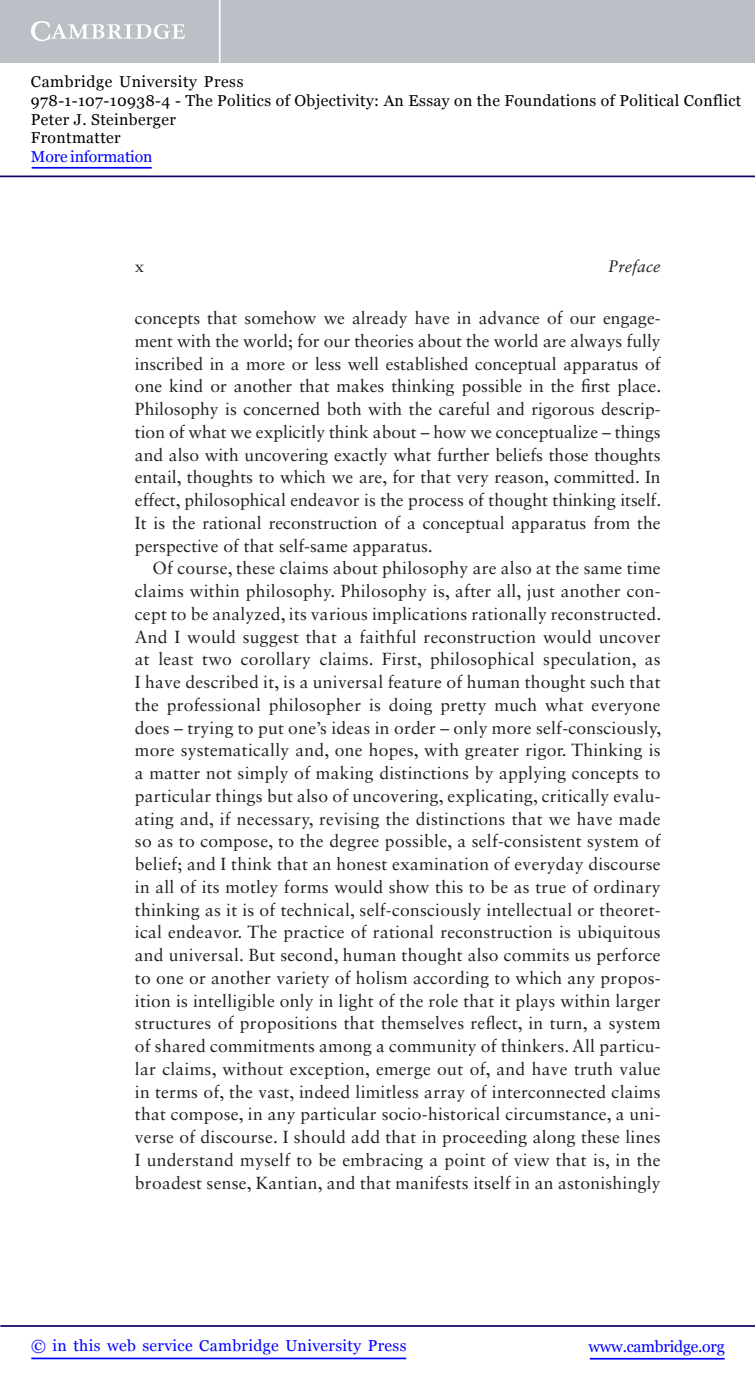
<style>
.page{position:relative;width:755px;height:1385px;background:#fff}
.page>*{position:absolute;margin:0;border:0;box-sizing:border-box;transform-origin:0 0}
.t1{font:17.5px/22.8px "Sabon LT Std";letter-spacing:.005em;color:#231f20;text-align:justify}
.t2{font:italic 16.62px "Sabon LT Std";color:#231f20}
.t3{font:16.62px "Sabon LT Std";color:#231f20}
.t4{font:15.75px/18.6px "Georgia";letter-spacing:.025em;color:#000}
.t5{font:15.75px "Georgia";letter-spacing:.025em;color:#00f}
.t6{font:15.75px "Georgia";letter-spacing:-.015em;color:#00f}
.t7{font:15.75px "Georgia";letter-spacing:-.01em;color:#00f}
</style>
<div class="page">
<hr style="left:589px;top:1358px;width:135px;height:1px;background:#00f">
<hr style="left:0;top:1325px;width:754px;height:2px;background:#150666">
<hr style="left:31px;top:1357px;width:375px;height:2px;background:#00f">
<div style="left:0;top:0;width:754px;height:63px;background:#bac0c6"></div>
<svg style="left:31px;top:21px;width:154px;height:20px"></svg>
<hr style="left:219px;top:0;width:1px;height:63px;background:#fff">
<hr style="left:0;top:175px;width:754px;height:2px;background:#150666">
<hr style="left:32px;top:167px;width:120px;height:2px;background:#00f">
<p class="t4" style="left:31px;top:73px;width:711px">Cambridge University Press<br>978-1-107-10938-4 - The Politics of Objectivity: An Essay on the Foundations of Political Conflict Peter J. Steinberger<br>Frontmatter</p>
<p class="t7" style="left:31px;top:147px;width:123px">More information</p>
<p class="t3" style="left:135px;top:259px;width:11px">x</p>
<p class="t2" style="left:607px;top:259px;width:54px">Preface</p>
<p class="t1" style="left:135px;top:308px;width:527px">concepts that somehow we already have in advance of our engage&shy;ment with the world; for our theories about the world are always fully inscribed in a more or less well established conceptual apparatus of one kind or another that makes thinking possible in the first place.<br>Philosophy is concerned both with the careful and rigorous descrip&shy;tion of what we explicitly think about – how we conceptualize – things and also with uncovering exactly what further beliefs those thoughts entail, thoughts to which we are, for that very reason, committed. In effect, philosophical endeavor is the process of thought thinking itself.<br>It is the rational reconstruction of a conceptual apparatus from the perspective of that self-same apparatus.</p>
<p class="t1" style="left:135px;top:558px;width:527px;text-indent:18px">Of course, these claims about philosophy are also at the same time claims within philosophy. Philosophy is, after all, just another con&shy;cept to be analyzed, its various implications rationally reconstructed.<br>And I would suggest that a faithful reconstruction would uncover at least two corollary claims. First, philosophical speculation, as I have described it, is a universal feature of human thought such that the professional philosopher is doing pretty much what everyone does – trying to put one’s ideas in order – only more self-consciously, more systematically and, one hopes, with greater rigor. Thinking is a matter not simply of making distinctions by applying concepts to particular things but also of uncovering, explicating, critically evalu&shy;ating and, if necessary, revising the distinctions that we have made so as to compose, to the degree possible, a self-consistent system of belief; and I think that an honest examination of everyday discourse in all of its motley forms would show this to be as true of ordinary thinking as it is of technical, self-consciously intellectual or theoret&shy;ical endeavor. The practice of rational reconstruction is ubiquitous and universal. But second, human thought also commits us perforce to one or another variety of holism according to which any propos&shy;ition is intelligible only in light of the role that it plays within larger structures of propositions that themselves reflect, in turn, a system of shared commitments among a community of thinkers. All particu&shy;lar claims, without exception, emerge out of, and have truth value in terms of, the vast, indeed limitless array of interconnected claims that compose, in any particular socio-historical circumstance, a uni&shy;verse of discourse. I should add that in proceeding along these lines I understand myself to be embracing a point of view that is, in the broadest sense, Kantian, and that manifests itself in an astonishingly</p>
<p class="t5" style="left:31px;top:1336px;width:376px">© in this web service Cambridge University Press</p>
<p class="t6" style="left:588px;top:1336px;width:137px">www.cambridge.org</p>
</div>
